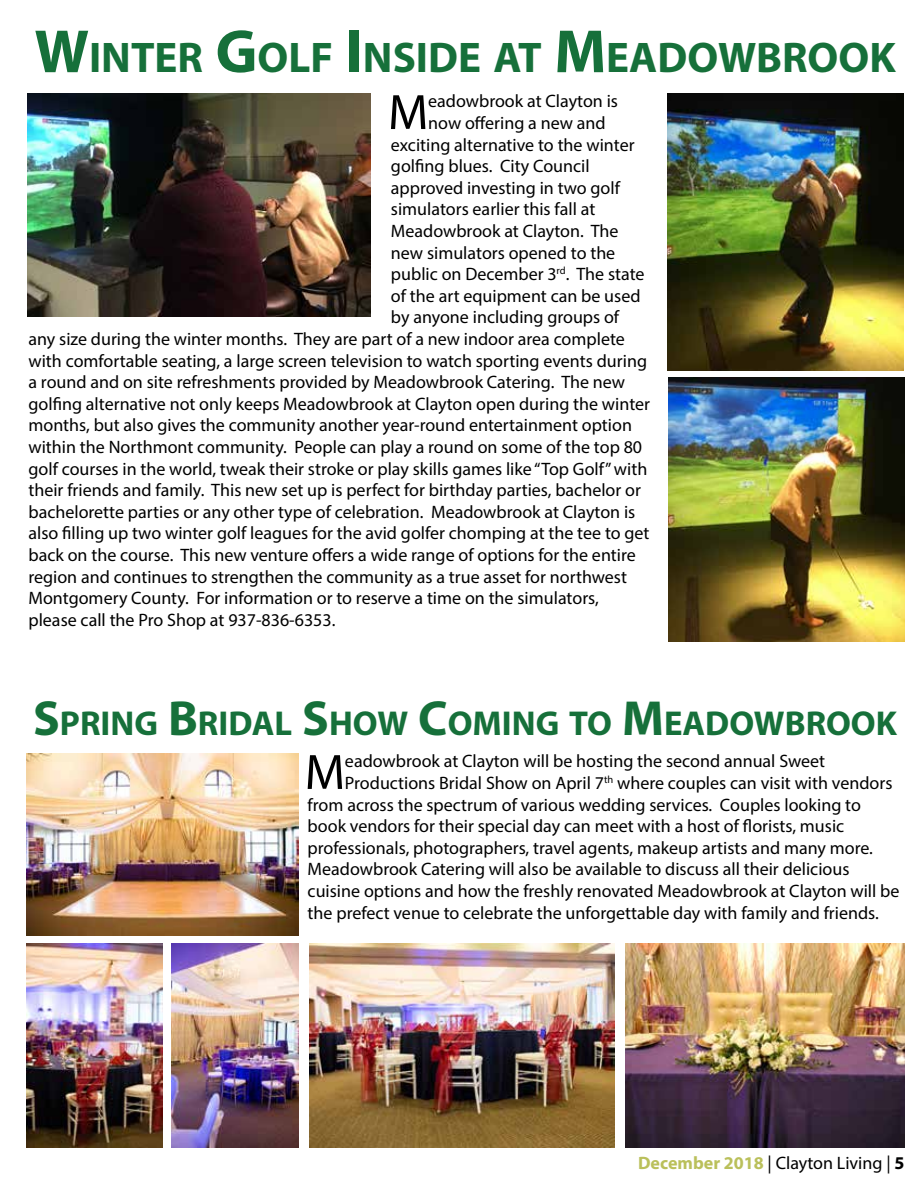
<style>
.page{position:relative;width:918px;height:1188px;background:#fff}
.page>*{position:absolute;margin:0;border:0;box-sizing:border-box;transform-origin:0 0}
.t1{font:50.1px "Myriad Pro";color:#000}
.t2{font:700 43.05px "Myriad Pro";color:#16703a}
.t3{font:700 34.65px "Myriad Pro";color:#16703a}
.t4{font:18px "Myriad Pro";color:#000}
.t5{font:18px "Myriad Pro";color:#000101}
.s1{font-size:61.5px}
.s2{font-size:49.5px}
.s3{font-weight:700;color:#bac05b}
.s4{font-weight:700}
</style>
<div class="page">
<img style="left:668px;top:94px;width:235px;height:277px">
<img style="left:669px;top:377px;width:235px;height:265px">
<img style="left:27px;top:94px;width:344px;height:222px">
<img style="left:625px;top:944px;width:279px;height:204px">
<img style="left:27px;top:754px;width:272px;height:181px">
<img style="left:309px;top:944px;width:306px;height:204px">
<img style="left:172px;top:944px;width:127px;height:204px">
<img style="left:27px;top:944px;width:136px;height:204px">
<h2 class="t2" style="left:34px;top:30px;width:863px"><span class="s1">W</span>INTER <span class="s1">G</span>OLF <span class="s1">I</span> NSIDE AT <span class="s1">M</span>EADOWBROOK</h2>
<h1 class="t1" style="left:388px;top:81px;width:42px">M</h1>
<p class="t4" style="left:428px;top:90px;width:191px">eadowbrook at Clayton is</p>
<p class="t4" style="left:428px;top:112px;width:179px">now offering a new and</p>
<p class="t4" style="left:391px;top:133px;width:245px">exciting alternative to the winter</p>
<p class="t4" style="left:391px;top:155px;width:200px">golfing blues. City Council</p>
<p class="t4" style="left:391px;top:177px;width:231px">approved investing in two golf</p>
<p class="t4" style="left:391px;top:198px;width:206px">simulators earlier this fall at</p>
<p class="t4" style="left:391px;top:220px;width:229px">Meadowbrook at Clayton. The</p>
<p class="t4" style="left:391px;top:241px;width:226px">new simulators opened to the</p>
<p class="t4" style="left:391px;top:263px;width:255px">public on December 3<sup>rd</sup>. The state</p>
<p class="t4" style="left:391px;top:285px;width:251px">of the art equipment can be used</p>
<p class="t4" style="left:391px;top:306px;width:230px">by anyone including groups of</p>
<p class="t4" style="left:28px;top:328px;width:598px">any size during the winter months. They are part of a new indoor area complete</p>
<p class="t4" style="left:28px;top:349px;width:620px">with comfortable seating, a large screen television to watch sporting events during</p>
<p class="t4" style="left:28px;top:371px;width:598px">a round and on site refreshments provided by Meadowbrook Catering. The new</p>
<p class="t4" style="left:28px;top:393px;width:623px">golfing alternative not only keeps Meadowbrook at Clayton open during the winter</p>
<p class="t4" style="left:28px;top:414px;width:605px">months, but also gives the community another year-round entertainment option</p>
<p class="t4" style="left:28px;top:436px;width:615px">within the Northmont community. People can play a round on some of the top 80</p>
<p class="t4" style="left:28px;top:457px;width:620px">golf courses in the world, tweak their stroke or play skills games like “Top Golf” with</p>
<p class="t4" style="left:28px;top:479px;width:614px">their friends and family. This new set up is perfect for birthday parties, bachelor or</p>
<p class="t4" style="left:28px;top:501px;width:608px">bachelorette parties or any other type of celebration. Meadowbrook at Clayton is</p>
<p class="t4" style="left:28px;top:522px;width:623px">also filling up two winter golf leagues for the avid golfer chomping at the tee to get</p>
<p class="t4" style="left:28px;top:544px;width:609px">back on the course. This new venture offers a wide range of options for the entire</p>
<p class="t4" style="left:28px;top:565px;width:600px">region and continues to strengthen the community as a true asset for northwest</p>
<p class="t4" style="left:28px;top:587px;width:572px">Montgomery County. For information or to reserve a time on the simulators,</p>
<p class="t4" style="left:28px;top:609px;width:308px">please call the Pro Shop at 937-836-6353.</p>
<h3 class="t3" style="left:33px;top:701px;width:865px"><span class="s2">S</span>PRING <span class="s2">B</span>RIDAL <span class="s2">S</span>HOW <span class="s2">C</span>OMING TO <span class="s2">M</span>EADOWBROOK</h3>
<h1 class="t1" style="left:305px;top:741px;width:42px">M</h1>
<p class="t4" style="left:345px;top:750px;width:482px">eadowbrook at Clayton will be hosting the second annual Sweet</p>
<p class="t4" style="left:345px;top:772px;width:549px">Productions Bridal Show on April 7<sup>th</sup> where couples can visit with vendors</p>
<p class="t4" style="left:308px;top:793px;width:555px">from across the spectrum of various wedding services. Couples looking to</p>
<p class="t4" style="left:308px;top:815px;width:538px">book vendors for their special day can meet with a host of florists, music</p>
<p class="t4" style="left:308px;top:837px;width:567px">professionals, photographers, travel agents, makeup artists and many more.</p>
<p class="t4" style="left:308px;top:858px;width:543px">Meadowbrook Catering will also be available to discuss all their delicious</p>
<p class="t4" style="left:308px;top:880px;width:593px">cuisine options and how the freshly renovated Meadowbrook at Clayton will be</p>
<p class="t4" style="left:308px;top:901px;width:573px">the prefect venue to celebrate the unforgettable day with family and friends.</p>
<p class="t5" style="left:638px;top:1152px;width:268px"><span class="s3">December 2018</span> | Clayton Living | <span class="s4">5</span></p>
</div>
